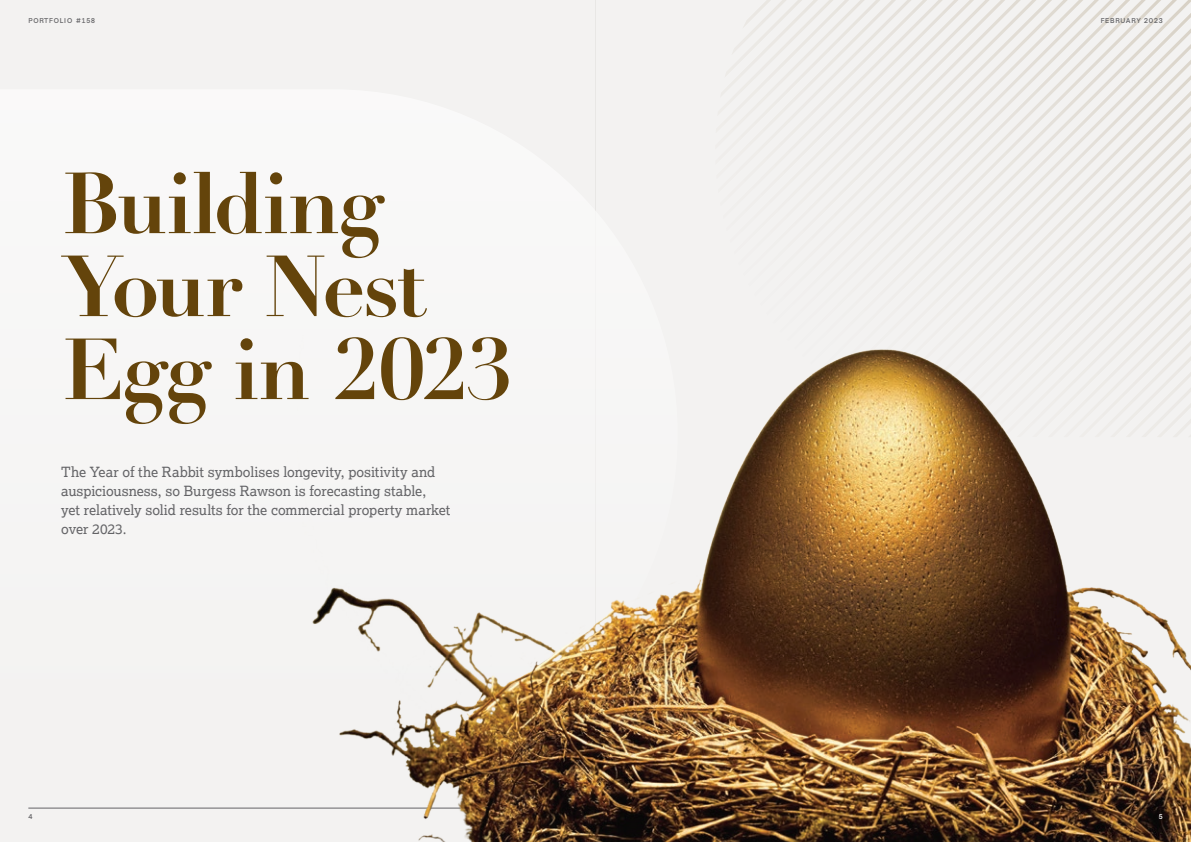
<style>
.page{position:relative;width:1191px;height:842px;background:#fff}
.page>*{position:absolute;margin:0;border:0;box-sizing:border-box;transform-origin:0 0}
.t1{font:700 85px/83px "Didot";letter-spacing:-.03em;color:#64440b}
.t2{font:14px/19px "Lexia";letter-spacing:-.005em;color:#636366}
.t3{font:700 7px "Metro Sans";letter-spacing:.12em;color:#636366}
.t4{font:700 7px "Metro Sans";color:#fff}
</style>
<div class="page">
<div style="left:0;top:0;width:595px;height:842px;background:#f6f5f4"></div>
<hr style="left:28px;top:808px;width:539px;height:1px;background:#636366">
<img style="left:298px;top:587px;width:297px;height:255px">
<img style="left:595px;top:0;width:596px;height:842px">
<hr style="left:624px;top:808px;width:538px;height:1px;background:#fff">
<svg style="left:595px;top:89px;width:82px;height:690px;fill:#f3f2f1"></svg>
<svg style="left:715px;top:0;width:476px;height:437px;fill:#f3f2f1"></svg>
<p class="t3" style="left:28px;top:16px;width:68px">PORTFOLIO #158</p>
<h1 class="t1" style="left:62px;top:162px;width:452px">Building<br>Your Nest<br>Egg in 2023</h1>
<p class="t2" style="left:61px;top:462px;width:391px">The Year of the Rabbit symbolises longevity, positivity and auspiciousness, so Burgess Rawson is forecasting stable,<br>yet relatively solid results for the commercial property market over 2023.</p>
<p class="t3" style="left:1100px;top:16px;width:63px">FEBRUARY 2023</p>
<p class="t3" style="left:28px;top:813px;width:5px">4</p>
<p class="t4" style="left:1158px;top:813px;width:5px">5</p>
</div>
